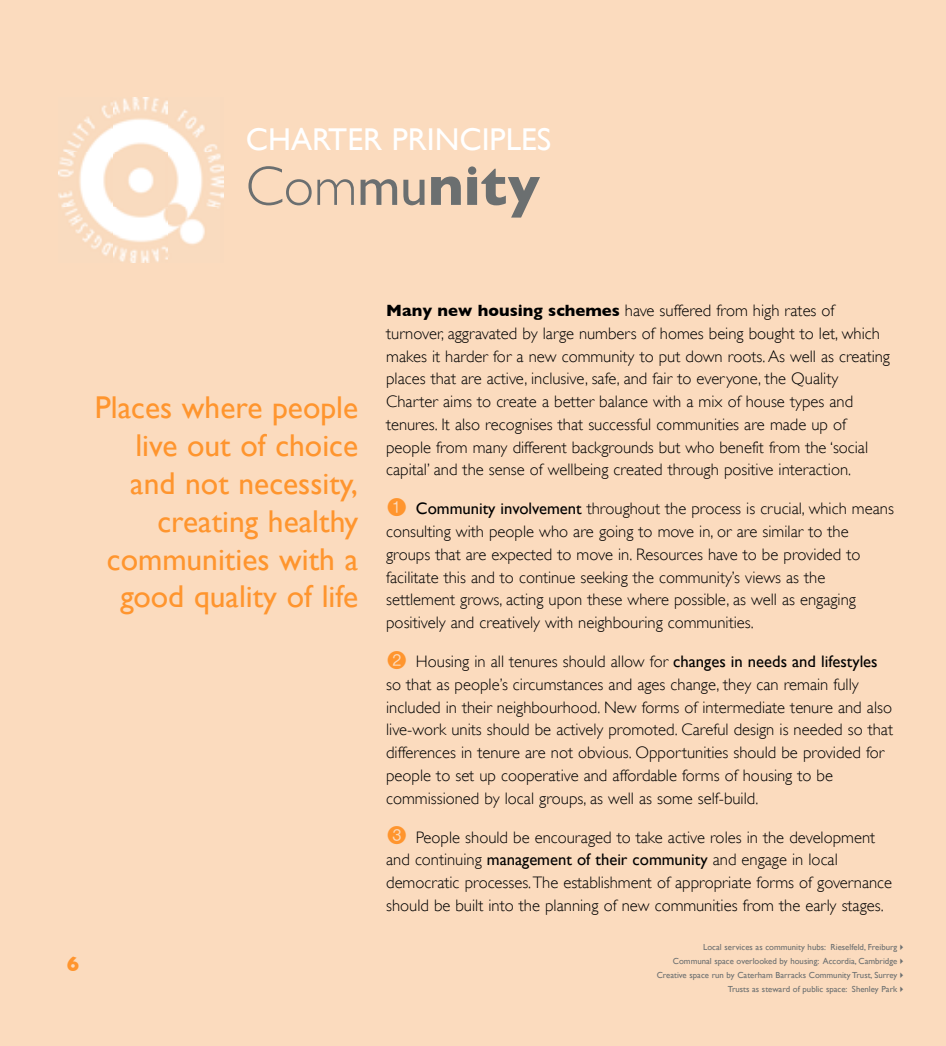
<style>
.page{position:relative;width:946px;height:1046px;background:#fff}
.page>*{position:absolute;margin:0;border:0;box-sizing:border-box;transform-origin:0 0}
.t1{font:700 56px "Gill Sans";color:#6b6f70}
.t2{font:31.5px/37.8px "Gill Sans";color:#ff952e;text-align:right}
.t3{font:31.5px "Gill Sans";color:#fff}
.t4{font:700 21px "Gill Sans";color:#ff952e}
.t5{font:300 16.62px/22.8px "Gill Sans";color:#000}
.t6{font:8.75px/14px "Gill Sans";color:#6b6f70;text-align:right}
.s1{font-weight:300}
.s2{font-weight:400}
.s3{font-weight:700}
.s4{font-family:"Circle Frame Neg";font-weight:400;font-size:24.5px;color:#ff952e}
</style>
<div class="page">
<div style="left:0;top:0;width:945px;height:1045px;background:#fbdbbe"></div>
<img style="left:59px;top:98px;width:164px;height:164px">
<h2 class="t3" style="left:246px;top:121px;width:307px">CHARTER PRINCIPLES</h2>
<h1 class="t1" style="left:246px;top:153px;width:295px"><span class="s1">Com</span><span class="s2">mu</span>nity</h1>
<h2 class="t2" style="left:95px;top:388px;width:265px">Places where people live out of choice and not necessity, creating healthy communities with a good quality of life</h2>
<p class="t4" style="left:67px;top:951px;width:14px">6</p>
<p class="t5" style="left:386px;top:299px;width:505px"><span class="s3">Many new housing schemes</span> have suffered from high rates of turnover, aggravated by large numbers of homes being bought to let, which makes it harder for a new community to put down roots. As well as creating places that are active, inclusive, safe, and fair to everyone, the Quality Charter aims to create a better balance with a mix of house types and tenures. It also recognises that successful communities are made up of people from many different backgrounds but who benefit from the ‘social capital’ and the sense of wellbeing created through positive interaction.</p>
<p class="t5" style="left:386px;top:497px;width:509px"><span class="s4">1</span> <span class="s2">Community involvement</span> throughout the process is crucial, which means consulting with people who are going to move in, or are similar to the groups that are expected to move in. Resources have to be provided to facilitate this and to continue seeking the community’s views as the settlement grows, acting upon these where possible, as well as engaging positively and creatively with neighbouring communities.</p>
<p class="t5" style="left:386px;top:650px;width:508px"><span class="s4">2</span> Housing in all tenures should allow for <span class="s2">changes in needs and lifestyles </span>so that as people’s circumstances and ages change, they can remain fully included in their neighbourhood. New forms of intermediate tenure and also live-work units should be actively promoted. Careful design is needed so that differences in tenure are not obvious. Opportunities should be provided for people to set up cooperative and affordable forms of housing to be commissioned by local groups, as well as some self-build.</p>
<p class="t5" style="left:386px;top:825px;width:507px"><span class="s4">3</span> People should be encouraged to take active roles in the development and continuing <span class="s2">management of their community</span> and engage in local democratic processes. The establishment of appropriate forms of governance should be built into the planning of new communities from the early stages.</p>
<p class="t6" style="left:656px;top:939px;width:251px">Local services as community hubs: Rieselfeld, Freiburg✔<br>Communal space overlooked by housing: Accordia, Cambridge✔ Creative space run by Caterham Barracks Community Trust, Surrey✔ Trusts as steward of public space: Shenley Park✔</p>
</div>
